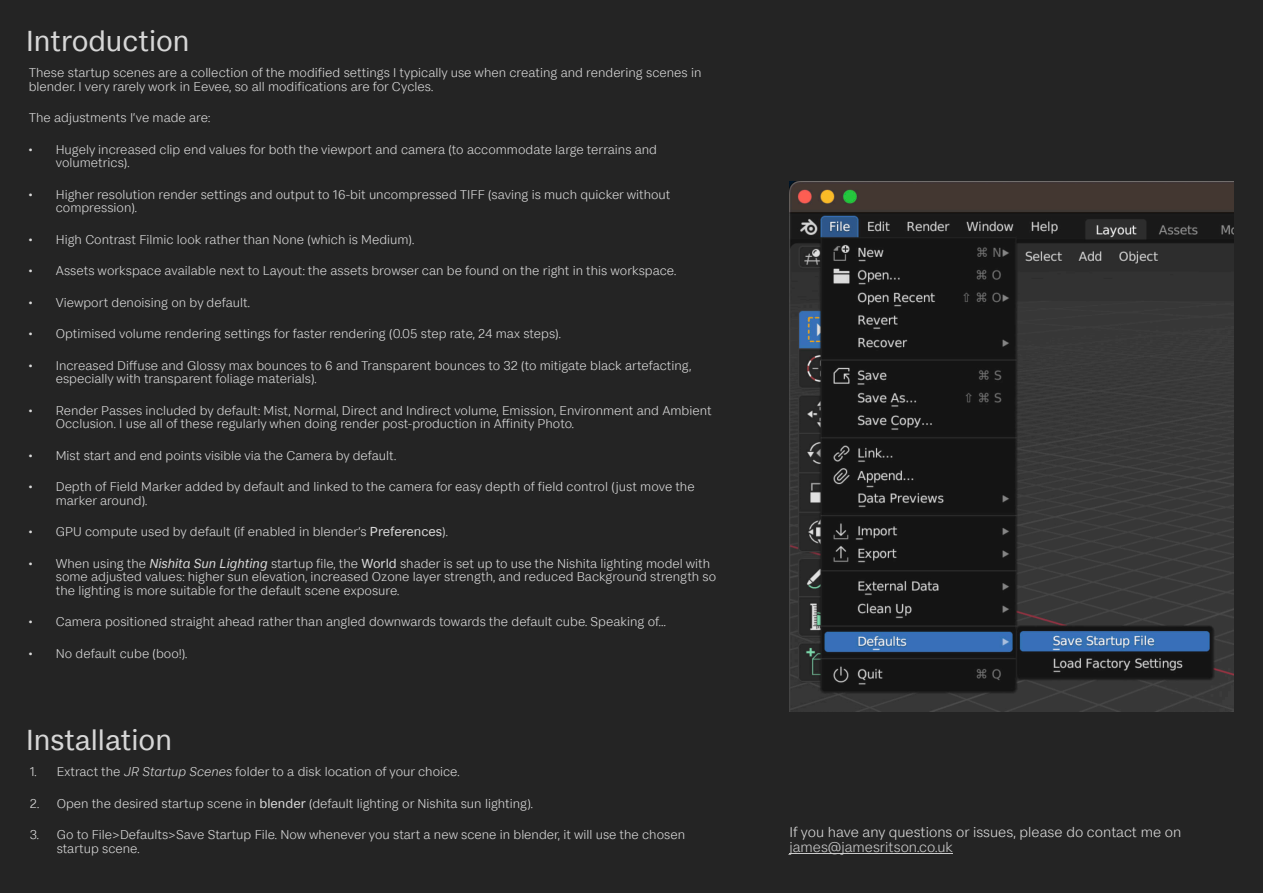
<style>
.page{position:relative;width:1263px;height:893px;background:#242424}
.page>*{position:absolute;margin:0;border:0;box-sizing:border-box;transform-origin:0 0}
.t1{font:30px "FS Koopman";color:#d7d7d7}
.t2{font:300 15px "FS Koopman";color:#dadada}
.t3{font:300 15px "FS Koopman";color:#ccc}
.t4{font:300 13.5px/13.5px "FS Koopman";color:#dadada}
.s1{font-weight:400}
.s2{font-weight:400;font-style:italic}
.s3{font-style:italic}
</style>
<div class="page">
<hr style="left:789px;top:853px;width:164px;height:1px;background:#ccc">
<img style="left:789px;top:181px;width:444px;height:531px">
<h1 class="t1" style="left:26px;top:28px;width:165px">Introduction</h1>
<p class="t4" style="left:29px;top:67px;width:674px">These startup scenes are a collection of the modified settings I typically use when creating and rendering scenes in blender. I very rarely work in Eevee, so all modifications are for Cycles.</p>
<p class="t4" style="left:29px;top:112px;width:183px">The adjustments I’ve made are:</p>
<p class="t4" style="left:56px;top:143px;width:603px;text-indent:-27px">• Hugely increased clip end values for both the viewport and camera (to accommodate large terrains and volumetrics).</p>
<p class="t4" style="left:56px;top:188px;width:616px;text-indent:-27px">• Higher resolution render settings and output to 16-bit uncompressed TIFF (saving is much quicker without compression).</p>
<p class="t4" style="left:29px;top:233px;width:387px">• High Contrast Filmic look rather than None (which is Medium).</p>
<p class="t4" style="left:29px;top:265px;width:649px">• Assets workspace available next to Layout: the assets browser can be found on the right in this workspace.</p>
<p class="t4" style="left:29px;top:296px;width:223px">• Viewport denoising on by default.</p>
<p class="t4" style="left:29px;top:328px;width:534px">• Optimised volume rendering settings for faster rendering (0.05 step rate, 24 max steps).</p>
<p class="t4" style="left:56px;top:359px;width:637px;text-indent:-27px">• Increased Diffuse and Glossy max bounces to 6 and Transparent bounces to 32 (to mitigate black artefacting, especially with transparent foliage materials).</p>
<p class="t4" style="left:56px;top:404px;width:657px;text-indent:-27px">• Render Passes included by default: Mist, Normal, Direct and Indirect volume, Emission, Environment and Ambient<br>Occlusion. I use all of these regularly when doing render post-production in Affinity Photo.</p>
<p class="t4" style="left:29px;top:449px;width:369px">• Mist start and end points visible via the Camera by default.</p>
<p class="t4" style="left:56px;top:481px;width:640px;text-indent:-27px">• Depth of Field Marker added by default and linked to the camera for easy depth of field control (just move the marker around).</p>
<p class="t4" style="left:29px;top:526px;width:421px">• GPU compute used by default (if enabled in blender’s <span class="s1">Preferences</span>).</p>
<p class="t4" style="left:56px;top:557px;width:662px;text-indent:-27px">• When using the <span class="s2">Nishita Sun Lighting</span> startup file, the <span class="s1">World</span> shader is set up to use the Nishita lighting model with some adjusted values: higher sun elevation, increased Ozone layer strength, and reduced Background strength so the lighting is more suitable for the default scene exposure.</p>
<p class="t4" style="left:29px;top:616px;width:639px">• Camera positioned straight ahead rather than angled downwards towards the default cube. Speaking of…</p>
<p class="t4" style="left:29px;top:647px;width:160px">• No default cube (boo!).</p>
<h1 class="t1" style="left:26px;top:727px;width:147px">Installation</h1>
<p class="t4" style="left:30px;top:766px;width:431px">1. Extract the <span class="s3">JR Startup Scenes</span> folder to a disk location of your choice.</p>
<p class="t4" style="left:30px;top:798px;width:505px">2. Open the desired startup scene in <span class="s1">blender</span> (default lighting or Nishita sun lighting).</p>
<p class="t4" style="left:57px;top:829px;width:630px;text-indent:-27px">3. Go to File&gt;Defaults&gt;Save Startup File. Now whenever you start a new scene in blender, it will use the chosen startup scene.</p>
<p class="t2" style="left:789px;top:825px;width:393px">If you have any questions or issues, please do contact me on</p>
<p class="t3" style="left:789px;top:840px;width:165px">james@jamesritson.co.uk</p>
</div>
